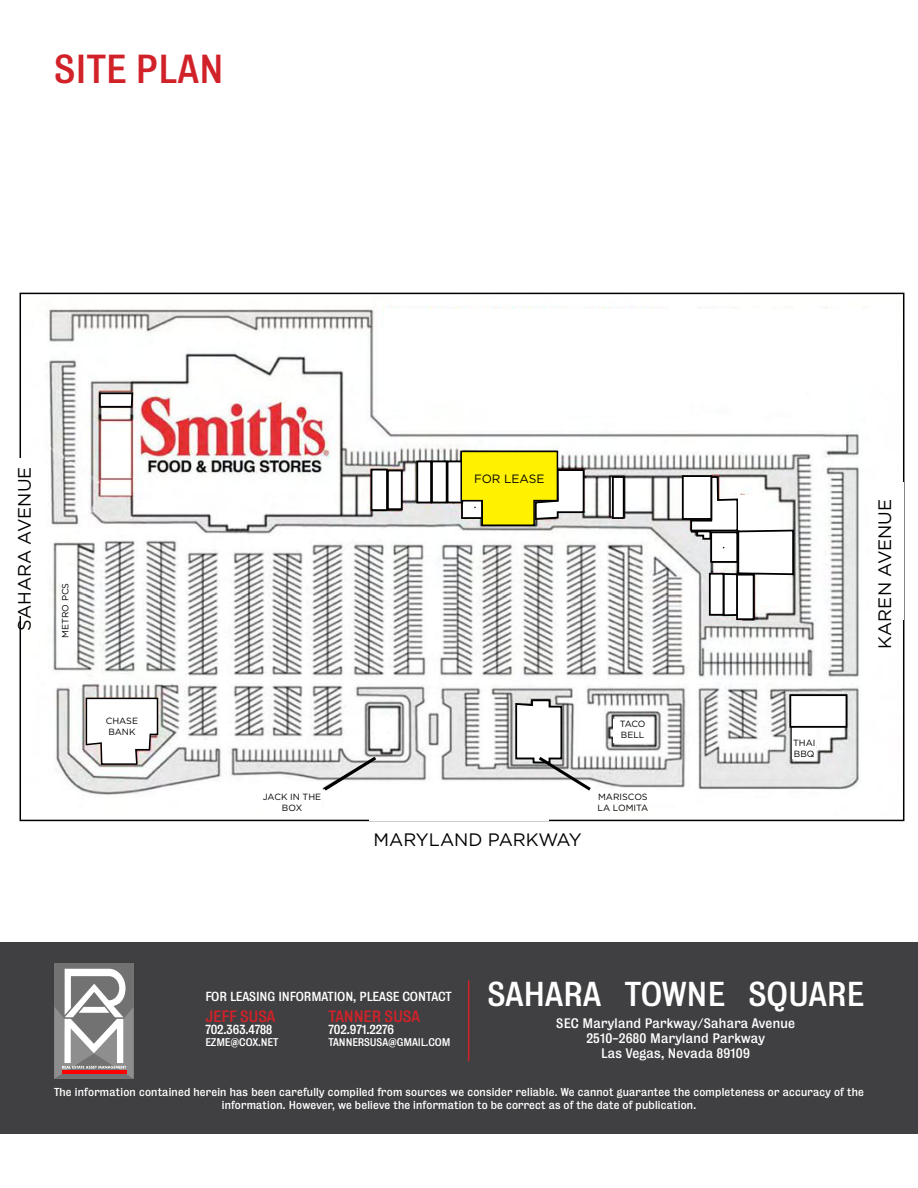
<style>
.page{position:relative;width:918px;height:1188px;background:#fff}
.page>*{position:absolute;margin:0;border:0;box-sizing:border-box;transform-origin:0 0}
.t1{font:36.9px "Bureau Grot Five Three";color:#d12229}
.t2{font:31.5px "Bureau Grot Five Three";color:#fff}
.t3{font:18px "Gotham HTF";color:#000}
.t4{font:15px "Bureau Grot Five Three";letter-spacing:-.01em;color:#d12229}
.t5{font:12.6px/15.1px "Bureau Grot Five Three";letter-spacing:.02em;color:#fff;text-align:center}
.t6{font:12px "Bureau Grot Five Three";letter-spacing:-.01em;color:#fff}
.t7{font:12px "Gotham HTF";color:#000}
.t8{font:10.5px/12.6px "Bureau Grot Five Three";letter-spacing:.02em;color:#fff;text-align:center}
.t9{font:10.2px "Bureau Grot Five Three";letter-spacing:.015em;color:#fff}
.t10{font:9px/10.8px "Gotham HTF";color:#000}
</style>
<div class="page">
<img style="left:48px;top:306px;width:811px;height:489px">
<img style="left:384px;top:310px;width:475px;height:76px">
<div style="left:432px;top:461px;width:15px;height:41px;background:#fff"></div>
<div style="left:431px;top:461px;width:17px;height:42px;border:2px solid #000"></div>
<div style="left:417px;top:461px;width:14px;height:41px;background:#fff"></div>
<div style="left:416px;top:461px;width:16px;height:42px;border:2px solid #000"></div>
<div style="left:388px;top:471px;width:14px;height:38px;background:#fff"></div>
<div style="left:387px;top:470px;width:16px;height:40px;border:2px solid #000"></div>
<div style="left:371px;top:470px;width:16px;height:40px;background:#fff"></div>
<div style="left:371px;top:469px;width:17px;height:42px;border:2px solid #000"></div>
<div style="left:790px;top:695px;width:56px;height:32px;background:#fff"></div>
<div style="left:789px;top:694px;width:58px;height:34px;border:2px solid #000"></div>
<div style="left:369px;top:786px;width:179px;height:34px;background:#fff"></div>
<div style="left:613px;top:720px;width:39px;height:23px;background:#fff"></div>
<div style="left:792px;top:728px;width:24px;height:30px;background:#fff"></div>
<div style="left:262px;top:782px;width:60px;height:35px;background:#fff"></div>
<svg style="left:321px;top:754px;width:58px;height:39px"></svg>
<div style="left:61px;top:572px;width:15px;height:77px;background:#fff"></div>
<div style="left:500px;top:331px;width:306px;height:67px;background:#fff"></div>
<div style="left:448px;top:461px;width:14px;height:41px;background:#fff"></div>
<div style="left:447px;top:461px;width:16px;height:42px;border:2px solid #000"></div>
<svg style="left:98px;top:392px;width:36px;height:17px"></svg>
<svg style="left:85px;top:697px;width:74px;height:69px"></svg>
<div style="left:104px;top:717px;width:36px;height:28px;background:#fff"></div>
<div style="left:0;top:943px;width:918px;height:191px;background:#404042"></div>
<hr style="left:468px;top:980px;width:1px;height:81px;background:#d12229">
<div style="left:54px;top:963px;width:79px;height:116px;background:#727272"></div>
<svg style="left:54px;top:969px;width:79px;height:109px"></svg>
<svg style="left:689px;top:475px;width:106px;height:146px"></svg>
<div style="left:613px;top:477px;width:11px;height:41px;background:#fff"></div>
<div style="left:612px;top:476px;width:13px;height:43px;border:2px solid #000"></div>
<div style="left:683px;top:476px;width:28px;height:43px;background:#fff"></div>
<div style="left:682px;top:475px;width:30px;height:45px;border:2px solid #000"></div>
<div style="left:737px;top:575px;width:17px;height:44px;background:#fff"></div>
<div style="left:736px;top:574px;width:19px;height:46px;border:2px solid #000"></div>
<svg style="left:460px;top:450px;width:125px;height:77px"></svg>
<svg style="left:514px;top:699px;width:80px;height:94px"></svg>
<h1 class="t1" style="left:54px;top:48px;width:171px">site plan</h1>
<h3 class="t3" style="left:15px;top:631px;width:165px;rotate:-90deg">SAHARA AVENUE</h3>
<p class="t10" style="left:60px;top:638px;width:56px;rotate:-90deg">METRO PCS</p>
<p class="t10" style="left:106px;top:716px;width:34px">CHASE<br>BANK</p>
<p class="t7" style="left:474px;top:472px;width:72px">FOR LEASE</p>
<p class="t10" style="left:263px;top:791px;width:60px;text-align:center">JACK IN THE<br>BOX</p>
<p class="t10" style="left:620px;top:718px;width:27px">TACO<br>BELL</p>
<h3 class="t3" style="left:374px;top:829px;width:210px">MARYLAND PARKWAY</h3>
<p class="t10" style="left:597px;top:791px;width:52px">MARISCOS<br>LA LOMITA</p>
<p class="t10" style="left:793px;top:738px;width:24px">THAI<br>BBQ</p>
<h3 class="t3" style="left:875px;top:649px;width:151px;rotate:-90deg">KAREN AVENUE</h3>
<p class="t6" style="left:205px;top:990px;width:241px">For Leasing I nformation, Please Contact</p>
<h3 class="t4" style="left:205px;top:1007px;width:63px">JEFF SUSA</h3>
<p class="t6" style="left:205px;top:1022px;width:68px">702.363.4788</p>
<p class="t9" style="left:205px;top:1036px;width:69px">ezme@cox.net</p>
<h3 class="t4" style="left:329px;top:1007px;width:93px">Tanner Susa</h3>
<p class="t6" style="left:329px;top:1022px;width:67px">702.971.2276</p>
<p class="t9" style="left:329px;top:1036px;width:123px">tannersusa@gmail.com</p>
<h2 class="t2" style="left:487px;top:975px;width:375px">Sahara Towne Square</h2>
<p class="t5" style="left:556px;top:1016px;width:240px">SEC M aryland Parkway/Sahara Avenue<br>2510-2680 M aryland Parkway<br>Las Vegas, N evada 89109</p>
<p class="t8" style="left:54px;top:1086px;width:812px">The information contained herein has been carefully compiled from sources we consider reliable. We cannot guarantee the completeness or accuracy of the information. However, we believe the information to be correct as of the date of publication.</p>
</div>
